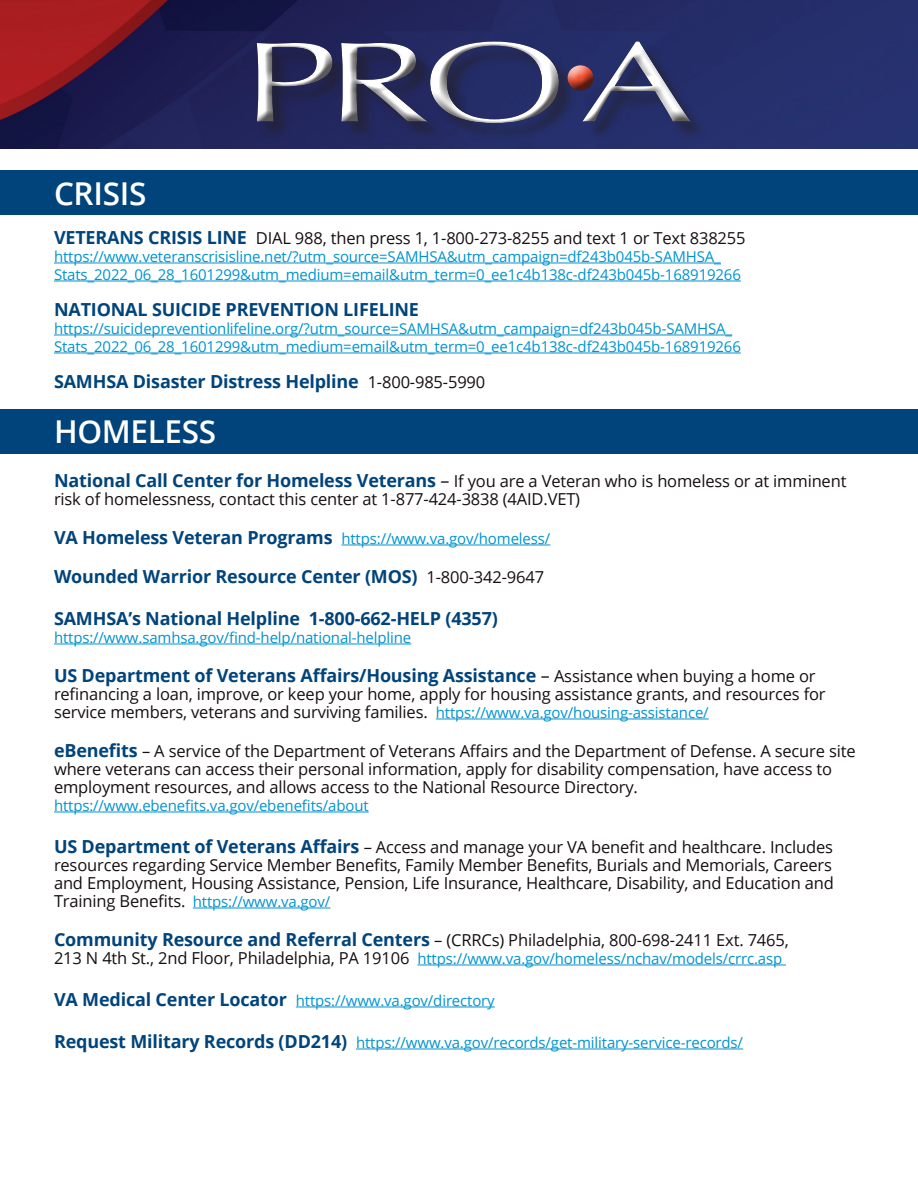
<style>
.page{position:relative;width:918px;height:1188px;background:#fff}
.page>*{position:absolute;margin:0;border:0;box-sizing:border-box;transform-origin:0 0}
.t1{font:114.6px "Optima";color:#fff;scale:1.5 1}
.t2{font:600 31.5px "Open Sans";letter-spacing:-.01em;color:#fff}
.t3{font:700 18px "Open Sans";letter-spacing:-.01em;color:#00447b}
.t4{font:16.5px/18px "Open Sans";letter-spacing:-.01em;color:#160f11}
.t5{font:15px/18px "Open Sans";letter-spacing:-.01em;color:#0093d0}
.s1{font-weight:700;font-size:18px;color:#00447b}
.s2{font-weight:400;font-size:16.5px;color:#160f11}
.s3{font-size:18px}
.s4{font-weight:400;color:#160f11}
.s5{font-size:15px;color:#0093d0}
.s6{font-size:16.5px;color:#160f11}
</style>
<div class="page">
<div style="left:0;top:409px;width:918px;height:44px;background:#00447b"></div>
<img style="left:0;top:0;width:918px;height:149px">
<div style="left:0;top:171px;width:918px;height:44px;background:#00447b"></div>
<hr style="left:54px;top:263px;width:667px;height:1px;background:#0093d0">
<hr style="left:54px;top:281px;width:687px;height:1px;background:#0093d0">
<hr style="left:54px;top:335px;width:678px;height:1px;background:#0093d0">
<hr style="left:54px;top:353px;width:687px;height:1px;background:#0093d0">
<hr style="left:341px;top:545px;width:209px;height:1px;background:#0093d0">
<hr style="left:54px;top:644px;width:357px;height:1px;background:#0093d0">
<hr style="left:436px;top:719px;width:273px;height:1px;background:#0093d0">
<hr style="left:54px;top:812px;width:315px;height:1px;background:#0093d0">
<hr style="left:193px;top:908px;width:137px;height:1px;background:#0093d0">
<hr style="left:417px;top:965px;width:369px;height:1px;background:#0093d0">
<hr style="left:296px;top:1007px;width:199px;height:1px;background:#0093d0">
<hr style="left:356px;top:1049px;width:387px;height:1px;background:#0093d0">
<div style="left:259px;top:44px;width:449px;height:98px;background:#252e68"></div>
<div style="left:246px;top:31px;width:453px;height:98px;background:#fff;opacity:.75"></div>
<div style="left:248px;top:42px;width:454px;height:92px;background:#231f20;opacity:.75"></div>
<h1 class="t1" style="left:241px;top:16px;width:128px">PR</h1>
<h1 class="t1" style="left:579px;top:16px;width:78px">A</h1>
<p class="t2" style="left:54px;top:172px;width:94px">CRISIS</p>
<p class="t4" style="left:54px;top:228px;width:693px"><span class="s1">VETERANS CRISIS LINE</span> DIAL 988, then press 1, 1-800-273-8255 and text 1 or Text 838255</p>
<p class="t5" style="left:54px;top:247px;width:688px">https://www.veteranscrisisline.net/?utm_source=SAMHSA&amp;utm_campaign=df243b045b-SAMHSA_<br>Stats_2022_06_28_1601299&amp;utm_medium=email&amp;utm_term=0_ee1c4b138c-df243b045b-168919266</p>
<p class="t3" style="left:54px;top:297px;width:366px">NATIONAL SUICIDE PREVENTION LIFELINE</p>
<p class="t5" style="left:54px;top:319px;width:688px">https://suicidepreventionlifeline.org/?utm_source=SAMHSA&amp;utm_campaign=df243b045b-SAMHSA_<br>Stats_2022_06_28_1601299&amp;utm_medium=email&amp;utm_term=0_ee1c4b138c-df243b045b-168919266</p>
<p class="t3" style="left:54px;top:369px;width:433px">SAMHSA Disaster Distress Helpline <span class="s2">1-800-985-5990</span></p>
<p class="t2" style="left:54px;top:410px;width:164px">HOMELESS</p>
<p class="t4" style="left:54px;top:471px;width:794px"><span class="s1">National Call Center for Homeless Veterans</span> <span class="s3">–</span> If you are a Veteran who is homeless or at imminent risk of homelessness, contact this center at 1-877-424-3838 (4AID.VET)</p>
<p class="t5" style="left:54px;top:529px;width:498px"><span class="s1">VA Homeless Veteran Programs</span> https://www.va.gov/homeless/</p>
<p class="t3" style="left:54px;top:564px;width:492px">Wounded Warrior Resource Center (MOS) <span class="s2">1-800-342-9647</span></p>
<p class="t3" style="left:54px;top:606px;width:445px">SAMHSA’s National Helpline 1-800-662-HELP (4357)</p>
<p class="t5" style="left:54px;top:628px;width:359px">https://www.samhsa.gov/find-help/national-helpline</p>
<p class="t3" style="left:54px;top:663px;width:763px">US Department of Veterans Affairs/Housing Assistance <span class="s4">–</span> <span class="s2">Assistance when buying a home or</span></p>
<p class="t4" style="left:54px;top:684px;width:773px">refinancing a loan, improve, or keep your home, apply for housing assistance grants, and resources for service members, veterans and surviving families. <span class="s5">https://www.va.gov/housing-assistance/</span></p>
<p class="t4" style="left:54px;top:741px;width:803px"><span class="s1">eBenefits</span> – A service of the Department of Veterans Affairs and the Department of Defense. A secure site where veterans can access their personal information, apply for disability compensation, have access to employment resources, and allows access to the National Resource Directory.</p>
<p class="t5" style="left:54px;top:796px;width:316px">https://www.ebenefits.va.gov/ebenefits/about</p>
<p class="t4" style="left:54px;top:837px;width:781px;text-align:justify"><span class="s1">US Department of Veterans Affairs</span> – Access and manage your VA benefit and healthcare. Includes resources regarding Service Member Benefits, Family Member Benefits, Burials and Memorials, Careers and Employment, Housing Assistance, Pension, Life Insurance, Healthcare, Disability, and Education and</p>
<p class="t5" style="left:54px;top:892px;width:278px"><span class="s6">Training Benefits.</span> https://www.va.gov/</p>
<p class="t4" style="left:54px;top:930px;width:736px"><span class="s1">Community Resource and Referral Centers</span> – (CRRCs) Philadelphia, 800-698-2411 Ext. 7465,</p>
<p class="t5" style="left:54px;top:949px;width:730px"><span class="s6">213 N 4th St., 2nd Floor, Philadelphia, PA 19106</span> https://www.va.gov/homeless/nchav/models/crrc.asp</p>
<p class="t5" style="left:54px;top:991px;width:442px"><span class="s1">VA Medical Center Locator</span> https://www.va.gov/directory</p>
<p class="t5" style="left:54px;top:1033px;width:691px"><span class="s1">Request Military Records (DD214)</span> https://www.va.gov/records/get-military-service-records/</p>
</div>
